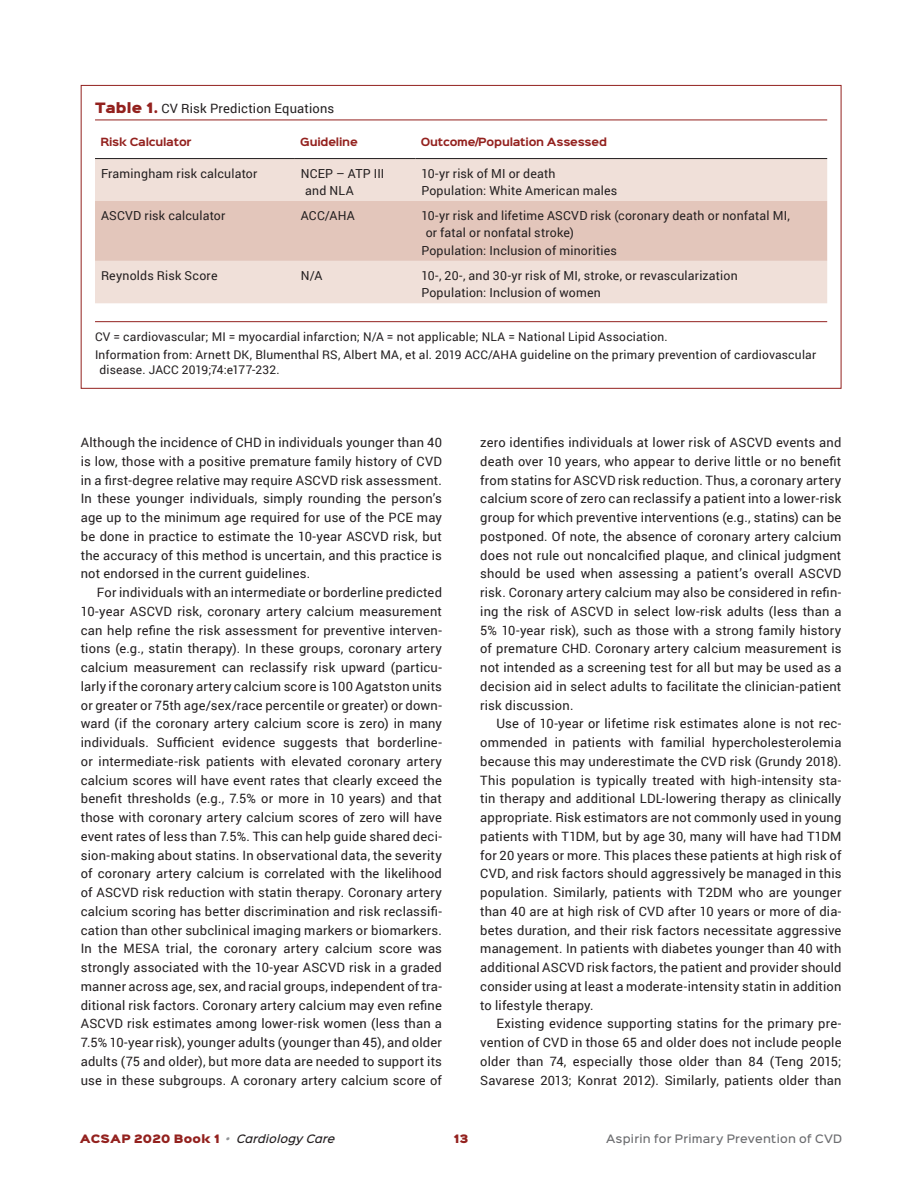
<style>
.page{position:relative;width:918px;height:1188px;background:#fff}
.page>*{position:absolute;margin:0;border:0;box-sizing:border-box;transform-origin:0 0}
.Body{font:12.9px/18.8px "Roboto";letter-spacing:.015em;color:#231f20;text-align:justify}
.BodyFirstPara{font:12.9px/18.8px "Roboto";letter-spacing:.015em;color:#231f20;text-align:justify}
.TableHD{font:12.9px "Roboto";letter-spacing:.015em;color:#231f20}
.TbkCellLeft{font:12.45px/17.4px "Roboto";letter-spacing:.015em;color:#231f20}
.TblFooter2{font:12px/15px "Roboto";letter-spacing:.02em;color:#231f20}
.TblFooter{font:12px "Roboto";letter-spacing:.02em;color:#231f20}
.t1{font:500 10.5px "Sinkin Sans 500";letter-spacing:.025em;color:#6c6d70}
.t2{font:10.5px "Sinkin Sans 900 X Black";letter-spacing:.03em;color:#93211e}
.TableHeadrow{font:700 10.2px "Sinkin Sans 700";letter-spacing:-.02em;color:#93211e}
.s1{font-family:"Sinkin Sans 900 X Black";color:#93211e}
.s2{font-family:"Sinkin Sans 500";font-weight:500;font-style:italic;color:#939598}
.s3{font-family:"Sinkin Sans 500";font-weight:500;font-style:italic;color:#231f20}
</style>
<div class="page">
<hr style="left:95px;top:120px;width:732px;height:1px;background:#93211e">
<div style="left:95px;top:159px;width:732px;height:144px;background:#f0e0d9"></div>
<div style="left:95px;top:201px;width:732px;height:60px;background:#e3c6bb"></div>
<hr style="left:95px;top:158px;width:200px;height:1px;background:#231f20">
<hr style="left:295px;top:158px;width:120px;height:1px;background:#231f20">
<hr style="left:415px;top:158px;width:412px;height:1px;background:#231f20">
<hr style="left:95px;top:321px;width:732px;height:1px;background:#93211e">
<p class="TableHD" style="left:95px;top:99px;width:241px"><span class="s1">Table 1.</span> CV Risk Prediction Equations</p>
<p class="TableHeadrow" style="left:100px;top:136px;width:93px">Risk Calculator</p>
<p class="TableHeadrow" style="left:300px;top:136px;width:59px">Guideline</p>
<p class="TableHeadrow" style="left:421px;top:136px;width:188px">Outcome/Population Assessed</p>
<p class="TbkCellLeft" style="left:101px;top:164px;width:158px">Framingham risk calculator</p>
<p class="TbkCellLeft" style="left:305px;top:164px;width:81px;text-indent:-4px">NCEP – ATP III and NLA</p>
<p class="TbkCellLeft" style="left:421px;top:164px;width:136px">10-yr risk of MI or death</p>
<p class="TbkCellLeft" style="left:421px;top:181px;width:197px">Population: White American males</p>
<p class="TbkCellLeft" style="left:101px;top:206px;width:126px">ASCVD risk calculator</p>
<p class="TbkCellLeft" style="left:301px;top:206px;width:55px">ACC/AHA</p>
<p class="TbkCellLeft" style="left:426px;top:206px;width:366px;text-indent:-4px">10-yr risk and lifetime ASCVD risk (coronary death or nonfatal MI, or fatal or nonfatal stroke)</p>
<p class="TbkCellLeft" style="left:421px;top:241px;width:197px">Population: Inclusion of minorities</p>
<p class="TbkCellLeft" style="left:101px;top:266px;width:118px">Reynolds Risk Score</p>
<p class="TbkCellLeft" style="left:301px;top:266px;width:23px">N/A</p>
<p class="TbkCellLeft" style="left:421px;top:266px;width:318px">10-, 20-, and 30-yr risk of MI, stroke, or revascularization</p>
<p class="TbkCellLeft" style="left:421px;top:284px;width:181px">Population: Inclusion of women</p>
<p class="TblFooter" style="left:95px;top:328px;width:574px">CV = cardiovascular; MI = myocardial infarction; N/A = not applicable; NLA = National Lipid Association.</p>
<p class="TblFooter2" style="left:100px;top:347px;width:718px;text-indent:-5px">Information from: Arnett DK, Blumenthal RS, Albert MA, et al. 2019 ACC/AHA guideline on the primary prevention of cardiovascular disease. JACC 2019;74:e177-232.</p>
<p class="BodyFirstPara" style="left:81px;top:433px;width:363px">Although the incidence of CHD in individuals younger than 40 is low, those with a positive premature family history of CVD in a first-degree relative may require ASCVD risk assessment.<br>In these younger individuals, simply rounding the person’s age up to the minimum age required for use of the PCE may be done in practice to estimate the 10-year ASCVD risk, but the accuracy of this method is uncertain, and this practice is not endorsed in the current guidelines.</p>
<p class="Body" style="left:81px;top:583px;width:363px;text-indent:16px">For individuals with an intermediate or borderline predicted 10-year ASCVD risk, coronary artery calcium measurement can help refine the risk assessment for preventive interven&shy;tions (e.g., statin therapy). In these groups, coronary artery calcium measurement can reclassify risk upward (particu&shy;larly if the coronary artery calcium score is 100 Agatston units or greater or 75th age/sex/race percentile or greater) or down&shy;ward (if the coronary artery calcium score is zero) in many individuals. Sufficient evidence suggests that borderline&shy;or intermediate-risk patients with elevated coronary artery calcium scores will have event rates that clearly exceed the benefit thresholds (e.g., 7.5% or more in 10 years) and that those with coronary artery calcium scores of zero will have event rates of less than 7.5%. This can help guide shared deci&shy;sion-making about statins. In observational data, the severity of coronary artery calcium is correlated with the likelihood of ASCVD risk reduction with statin therapy. Coronary artery calcium scoring has better discrimination and risk reclassifi&shy;cation than other subclinical imaging markers or biomarkers.<br>In the MESA trial, the coronary artery calcium score was strongly associated with the 10-year ASCVD risk in a graded manner across age, sex, and racial groups, independent of tra&shy;ditional risk factors. Coronary artery calcium may even refine ASCVD risk estimates among lower-risk women (less than a 7.5% 10-year risk), younger adults (younger than 45), and older adults (75 and older), but more data are needed to support its use in these subgroups. A coronary artery calcium score of</p>
<p class="Body" style="left:480px;top:433px;width:363px">zero identifies individuals at lower risk of ASCVD events and death over 10 years, who appear to derive little or no benefit from statins for ASCVD risk reduction. Thus, a coronary artery calcium score of zero can reclassify a patient into a lower-risk group for which preventive interventions (e.g., statins) can be postponed. Of note, the absence of coronary artery calcium does not rule out noncalcified plaque, and clinical judgment should be used when assessing a patient’s overall ASCVD risk. Coronary artery calcium may also be considered in refin&shy;ing the risk of ASCVD in select low-risk adults (less than a 5% 10-year risk), such as those with a strong family history of premature CHD. Coronary artery calcium measurement is not intended as a screening test for all but may be used as a decision aid in select adults to facilitate the clinician-patient risk discussion.</p>
<p class="Body" style="left:480px;top:714px;width:363px;text-indent:16px">Use of 10-year or lifetime risk estimates alone is not rec&shy;ommended in patients with familial hypercholesterolemia because this may underestimate the CVD risk (Grundy 2018).<br>This population is typically treated with high-intensity sta&shy;tin therapy and additional LDL-lowering therapy as clinically appropriate. Risk estimators are not commonly used in young patients with T1DM, but by age 30, many will have had T1DM for 20 years or more. This places these patients at high risk of CVD, and risk factors should aggressively be managed in this population. Similarly, patients with T2DM who are younger than 40 are at high risk of CVD after 10 years or more of dia&shy;betes duration, and their risk factors necessitate aggressive management. In patients with diabetes younger than 40 with additional ASCVD risk factors, the patient and provider should consider using at least a moderate-intensity statin in addition to lifestyle therapy.</p>
<p class="Body" style="left:480px;top:1014px;width:363px;text-indent:16px">Existing evidence supporting statins for the primary pre&shy;vention of CVD in those 65 and older does not include people older than 74, especially those older than 84 (Teng 2015; Savarese 2013; Konrat 2012). Similarly, patients older than</p>
<p class="t2" style="left:80px;top:1133px;width:257px">ACSAP 2020 Book 1 <span class="s2">•</span> <span class="s3">Cardiology Care</span></p>
<p class="t2" style="left:454px;top:1133px;width:16px">13</p>
<p class="t1" style="left:606px;top:1130px;width:238px">Aspirin for Primary Prevention of CVD</p>
</div>
